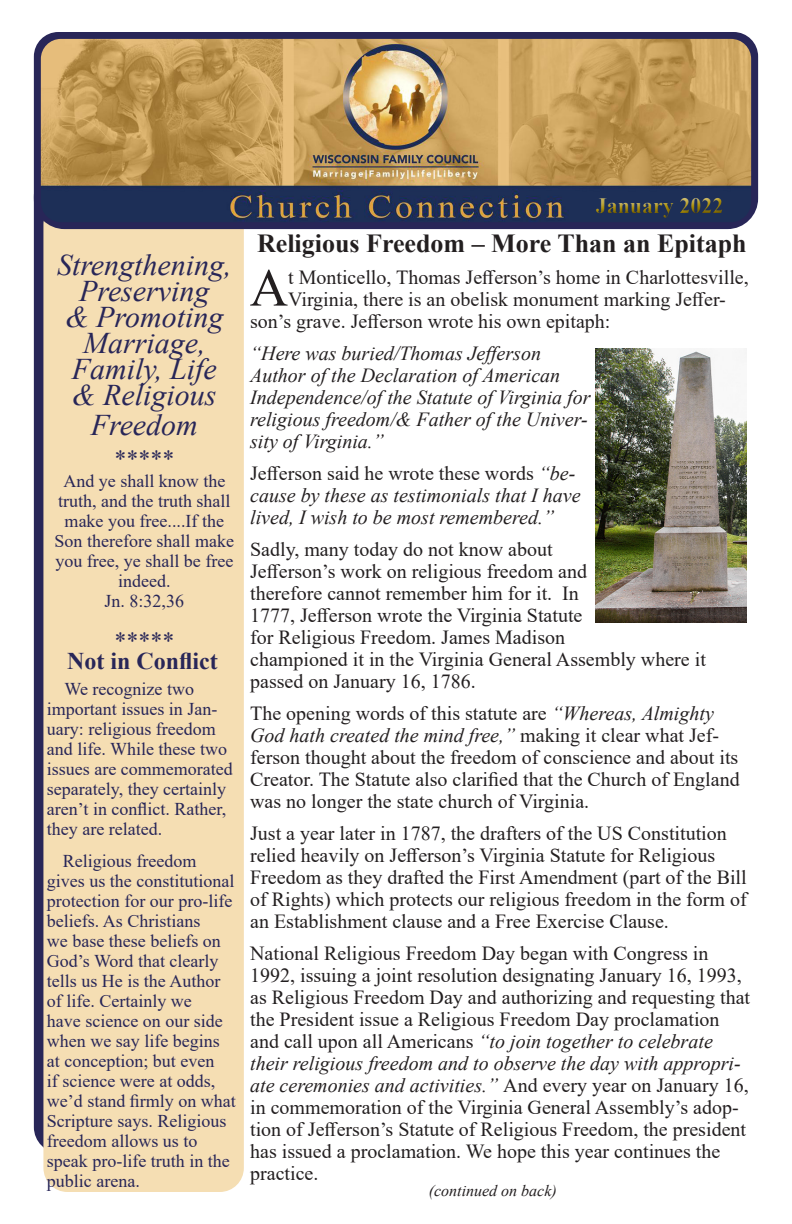
<style>
.page{position:relative;width:792px;height:1224px;background:#fff}
.page>*{position:absolute;margin:0;border:0;box-sizing:border-box;transform-origin:0 0}
.t1{font:53.2px "Times New Roman";color:#231f20}
.t2{font:italic 30px/26px "Times New Roman";color:#282658;text-align:center}
.t3{font:700 26px "Times New Roman";color:#231f20}
.t4{font:700 24px "Times New Roman";color:#282658}
.t5{font:24px "Times New Roman";color:#282658}
.t6{font:700 22px "Times New Roman";color:#aa8e0a}
.t7{font:20px/22px "Times New Roman";color:#231f20}
.t8{font:italic 20px/22px "Times New Roman";color:#231f20}
.t9{font:18px/20px "Times New Roman";color:#282658}
.t10{font:italic 16px "Times New Roman";color:#231f20}
.s1{font-style:normal}
.s2{font-style:italic}
</style>
<div class="page">
<div style="left:34px;top:170px;width:82px;height:983px;background:#282658;border-radius:26px"></div>
<div style="left:43px;top:201px;width:201px;height:991px;background:#f5deb3;border-radius:24px"></div>
<svg style="left:34px;top:32px;width:724px;height:197px;background:#312f5e"></svg>
<img style="left:41px;top:39px;width:710px;height:183px">
<div style="left:582px;top:189px;width:150px;height:33px;background:#1d2f57"></div>
<div style="left:585px;top:189px;width:151px;height:36px;background:#231f20;opacity:.75"></div>
<img style="left:595px;top:348px;width:152px;height:275px">
<p class="t2" style="left:57px;top:252px;width:176px">Strengthening,<br>Preserving</p>
<p class="t2" style="left:65px;top:304px;width:160px">&amp; Promoting<br>Marriage,</p>
<p class="t2" style="left:72px;top:356px;width:146px;text-align:left">Family, Life &amp; Religious</p>
<p class="t2" style="left:91px;top:412px;width:109px">Freedom</p>
<p class="t5" style="left:114px;top:442px;width:61px">*****</p>
<p class="t9" style="left:55px;top:471px;width:181px;text-align:center">And ye shall know the truth, and the truth shall make you free....If the<br>Son therefore shall make you free, ye shall be free indeed.</p>
<p class="t9" style="left:105px;top:591px;width:81px">Jn. 8:32,36</p>
<p class="t5" style="left:114px;top:624px;width:61px">*****</p>
<p class="t4" style="left:67px;top:644px;width:152px">Not in Conflict</p>
<p class="t9" style="left:47px;top:679px;width:187px;text-indent:18px">We recognize two important issues in Jan&shy;uary: religious freedom and life. While these two issues are commemorated separately, they certainly aren’t in conflict. Rather, they are related.</p>
<p class="t9" style="left:47px;top:851px;width:190px;text-indent:16px">Religious freedom gives us the constitutional protection for our pro-life beliefs. As Christians<br>we base these beliefs on<br>God’s Word that clearly tells us He is the Author of life. Certainly we<br>have science on our side when we say life begins at conception; but even<br>if science were at odds, we’d stand firmly on what<br>Scripture says. Religious freedom allows us to speak pro-life truth in the public arena.</p>
<p class="t6" style="left:596px;top:190px;width:129px">January 2022</p>
<p class="t3" style="left:257px;top:224px;width:491px">Religious Freedom – More Than an Epitaph</p>
<p class="t1" style="left:250px;top:250px;width:40px">A</p>
<p class="t7" style="left:288px;top:265px;width:462px">t Monticello, Thomas Jefferson’s home in Charlottesville,</p>
<p class="t7" style="left:288px;top:287px;width:439px">Virginia, there is an obelisk monument marking Jeffer-</p>
<p class="t7" style="left:250px;top:309px;width:362px">son’s grave. Jefferson wrote his own epitaph:</p>
<p class="t8" style="left:250px;top:341px;width:342px">“Here was buried/Thomas Jefferson Author of the Declaration of American Independence/of the Statute of Virginia for religious freedom/&amp; Father of the Univer&shy;sity of Virginia.”</p>
<p class="t8" style="left:250px;top:461px;width:332px"><span class="s1">Jefferson said he wrote these words</span> “be&shy;cause by these as testimonials that I have lived, I wish to be most remembered.”</p>
<p class="t7" style="left:250px;top:537px;width:457px">Sadly, many today do not know about<br>Jefferson’s work on religious freedom and<br>therefore cannot remember him for it. In<br>1777, Jefferson wrote the Virginia Statute<br>for Religious Freedom. James Madison<br>championed it in the Virginia General Assembly where it passed on January 16, 1786.</p>
<p class="t7" style="left:250px;top:701px;width:491px">The opening words of this statute are <span class="s2">“Whereas, Almighty God hath created the mind free,”</span> making it clear what Jef&shy;ferson thought about the freedom of conscience and about its Creator. The Statute also clarified that the Church of England was no longer the state church of Virginia.</p>
<p class="t7" style="left:250px;top:821px;width:498px">Just a year later in 1787, the drafters of the US Constitution relied heavily on Jefferson’s Virginia Statute for Religious Freedom as they drafted the First Amendment (part of the Bill of Rights) which protects our religious freedom in the form of an Establishment clause and a Free Exercise Clause.</p>
<p class="t7" style="left:250px;top:941px;width:501px">National Religious Freedom Day began with Congress in 1992, issuing a joint resolution designating January 16, 1993, as Religious Freedom Day and authorizing and requesting that the President issue a Religious Freedom Day proclamation and call upon all Americans <span class="s2">“to join together to celebrate their religious freedom and to observe the day with appropri&shy;ate ceremonies and activities.”</span> And every year on January 16, in commemoration of the Virginia General Assembly’s adop&shy;tion of Jefferson’s Statute of Religious Freedom, the president has issued a proclamation. We hope this year continues the practice.</p>
<p class="t10" style="left:429px;top:1179px;width:129px">(continued on back)</p>
</div>
